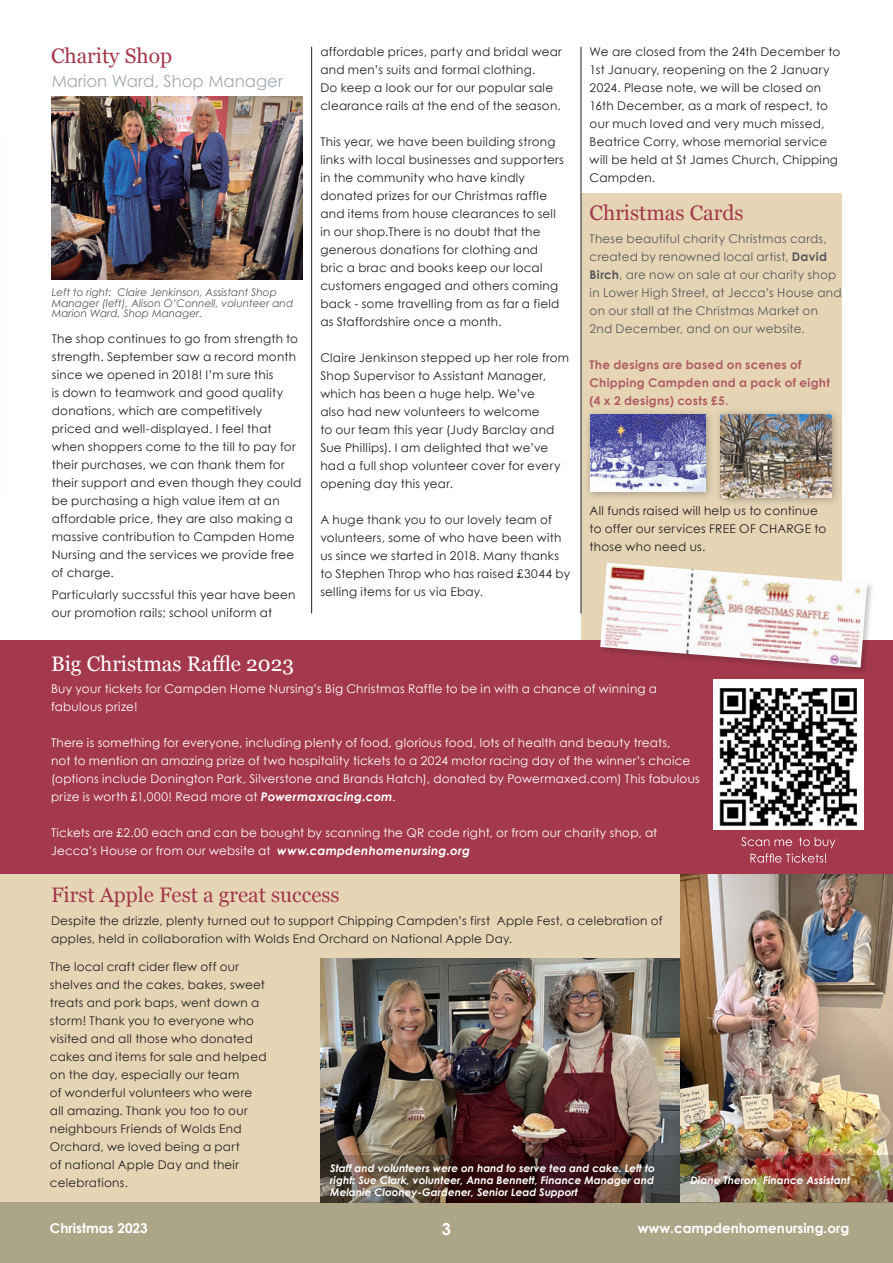
<style>
.page{position:relative;width:893px;height:1263px;background:#fff}
.page>*{position:absolute;margin:0;border:0;box-sizing:border-box;transform-origin:0 0}
.t1{font:21px "Georgia";color:#a4384c}
.t2{font:21px "Georgia";color:#fff}
.t3{font:16.5px "Century Gothic";color:#a3aab0}
.t4{font:700 16.5px "Century Gothic";color:#fff}
.t5{font:700 13.5px "Century Gothic";color:#fff}
.t6{font:12px/18px "Century Gothic";letter-spacing:.02em;color:#231f20}
.t7{font:12px/18px "Century Gothic";letter-spacing:.02em;color:#fff}
.t8{font:12px/18px "Century Gothic";letter-spacing:.02em;color:#57585a}
.t9{font:700 12px/18px "Century Gothic";letter-spacing:.02em;color:#b15c63}
.t10{font:italic 700 10.5px/12px "Century Gothic";color:#fff;text-align:justify}
.t11{font:italic 10.5px/10.5px "Century Gothic";color:#57585a}
.s1{font-weight:700}
.s2{font-weight:700;font-style:italic}
</style>
<div class="page">
<div style="left:0;top:741px;width:893px;height:461px;background:#e5d5b5"></div>
<img style="left:680px;top:874px;width:213px;height:281px">
<div style="left:0;top:1202px;width:893px;height:61px;background:#ada587"></div>
<div style="left:581px;top:194px;width:261px;height:446px;background:#e5d5b5"></div>
<hr style="left:311px;top:47px;width:1px;height:566px;background:#231f20">
<hr style="left:581px;top:47px;width:1px;height:566px;background:#231f20">
<img style="left:51px;top:97px;width:252px;height:182px">
<div style="left:583px;top:408px;width:133px;height:93px;background:#231f20;opacity:.34"></div>
<img style="left:590px;top:415px;width:116px;height:76px">
<div style="left:714px;top:407px;width:127px;height:100px;background:#231f20;opacity:.35"></div>
<img style="left:721px;top:414px;width:111px;height:83px">
<img style="left:320px;top:959px;width:360px;height:196px">
<div style="left:1px;top:640px;width:892px;height:234px;background:#a4384c"></div>
<div style="left:599px;top:561px;width:275px;height:114px;background:#231f20;opacity:.25"></div>
<img style="left:600px;top:563px;width:267px;height:104px">
<div style="left:713px;top:680px;width:151px;height:150px;background:#fff"></div>
<svg style="left:741px;top:837px;width:94px;height:26px"></svg>
<img style="left:719px;top:688px;width:138px;height:139px">
<img style="left:320px;top:1155px;width:573px;height:47px">
<p class="t1" style="left:51px;top:40px;width:123px">Charity Shop</p>
<p class="t3" style="left:52px;top:71px;width:233px">Marion Ward, Shop Manager</p>
<p class="t11" style="left:52px;top:287px;width:243px">Left to right: Claire Jenkinson, Assistant Shop<br>Manager (left), Alison O’Connell, volunteer and<br>Marion Ward, Shop Manager.</p>
<p class="t6" style="left:52px;top:329px;width:251px">The shop continues to go from strength to strength. September saw a record month since we opened in 2018! I’m sure this<br>is down to teamwork and good quality donations, which are competitively priced and well-displayed. I feel that when shoppers come to the till to pay for their purchases, we can thank them for their support and even though they could be purchasing a high value item at an affordable price, they are also making a massive contribution to Campden Home Nursing and the services we provide free of charge.</p>
<p class="t6" style="left:52px;top:586px;width:245px">Particularly succssful this year have been our promotion rails; school uniform at</p>
<p class="t6" style="left:320px;top:42px;width:243px">affordable prices, party and bridal wear and men’s suits and formal clothing.<br>Do keep a look our for our popular sale clearance rails at the end of the season.</p>
<p class="t6" style="left:320px;top:132px;width:245px">This year, we have been building strong links with local businesses and supporters in the community who have kindly donated prizes for our Christmas raffle and items from house clearances to sell in our shop.There is no doubt that the generous donations for clothing and bric a brac and books keep our local customers engaged and others coming back - some travelling from as far a field as Staffordshire once a month.</p>
<p class="t6" style="left:320px;top:348px;width:250px">Claire Jenkinson stepped up her role from Shop Supervisor to Assistant Manager, which has been a huge help. We’ve<br>also had new volunteers to welcome<br>to our team this year (Judy Barclay and Sue Phillips). I am delighted that we’ve had a full shop volunteer cover for every opening day this year.</p>
<p class="t6" style="left:320px;top:510px;width:251px">A huge thank you to our lovely team of volunteers, some of who have been with us since we started in 2018. Many thanks to Stephen Throp who has raised £3044 by selling items for us via Ebay.</p>
<p class="t6" style="left:590px;top:42px;width:252px">We are closed from the 24th December to 1st January, reopening on the 2 January 2024. Please note, we will be closed on 16th December, as a mark of respect, to our much loved and very much missed, Beatrice Corry, whose memorial service will be held at St James Church, Chipping Campden.</p>
<p class="t1" style="left:590px;top:198px;width:155px">Christmas Cards</p>
<p class="t8" style="left:590px;top:229px;width:253px">These beautiful charity Christmas cards, created by renowned local artist, <span class="s1">David Birch</span>, are now on sale at our charity shop in Lower High Street, at Jecca’s House and on our stall at the Christmas Market on 2nd December, and on our website.</p>
<p class="t9" style="left:590px;top:355px;width:242px">The designs are based on scenes of<br>Chipping Campden and a pack of eight (4 x 2 designs) costs £5.</p>
<p class="t6" style="left:590px;top:501px;width:238px">All funds raised will help us to continue to offer our services FREE OF CHARGE to those who need us.</p>
<p class="t2" style="left:51px;top:648px;width:244px">Big Christmas Raffle 2023</p>
<p class="t7" style="left:51px;top:679px;width:608px">Buy your tickets for Campden Home Nursing’s Big Christmas Raffle to be in with a chance of winning a fabulous prize!</p>
<p class="t7" style="left:51px;top:733px;width:650px">There is something for everyone, including plenty of food, glorious food, lots of health and beauty treats,<br>not to mention an amazing prize of two hospitality tickets to a 2024 motor racing day of the winner’s choice (options include Donington Park, Silverstone and Brands Hatch), donated by Powermaxed.com) This fabulous prize is worth £1,000! Read more at <span class="s2">Powermaxracing.com</span>.</p>
<p class="t7" style="left:51px;top:823px;width:608px">Tickets are £2.00 each and can be bought by scanning the QR code right, or from our charity shop, at<br>Jecca’s House or from our website at <span class="s2">www.campdenhomenursing.org</span></p>
<p class="t1" style="left:51px;top:880px;width:290px">First Apple Fest a great success</p>
<p class="t6" style="left:51px;top:911px;width:613px">Despite the drizzle, plenty turned out to support Chipping Campden’s first Apple Fest, a celebration of apples, held in collaboration with Wolds End Orchard on National Apple Day.</p>
<p class="t6" style="left:50px;top:957px;width:218px">The local craft cider flew off our shelves and the cakes, bakes, sweet treats and pork baps, went down a storm! Thank you to everyone who visited and all those who donated cakes and items for sale and helped on the day, especially our team<br>of wonderful volunteers who were all amazing. Thank you too to our neighbours Friends of Wolds End<br>Orchard, we loved being a part<br>of national Apple Day and their celebrations.</p>
<p class="t5" style="left:50px;top:1219px;width:99px">Christmas 2023</p>
<p class="t10" style="left:330px;top:1162px;width:326px">Staff and volunteers were on hand to serve tea and cake. Left to right: Sue Clark, volunteer, Anna Bennett, Finance Manager and Melanie Clooney-Gardener, Senior Lead Support</p>
<p class="t10" style="left:691px;top:1173px;width:161px">Diane Theron, Finance Assistant</p>
<h2 class="t4" style="left:442px;top:1218px;width:11px">3</h2>
<p class="t5" style="left:638px;top:1219px;width:213px">www.campdenhomenursing.org</p>
</div>
